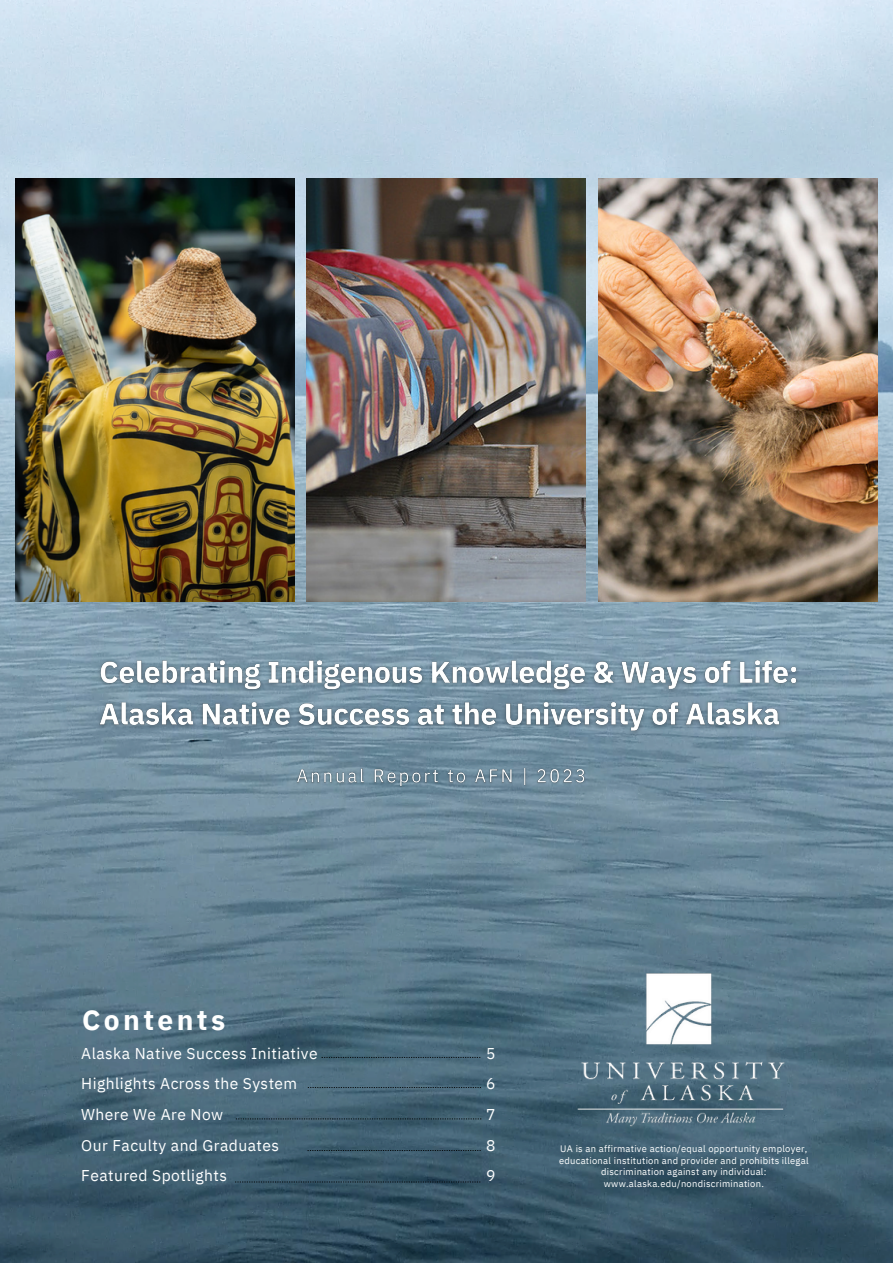
<style>
.page{position:relative;width:893px;height:1264px;background:#fff}
.page>*{position:absolute;margin:0;border:0;box-sizing:border-box;transform-origin:0 0}
.t1{font:700 28.2px "IBM Plex Sans";letter-spacing:.12em;color:#feffff}
.t2{font:15.6px/30.6px "IBM Plex Sans";letter-spacing:.025em;color:#feffff;text-align:justify}
.t3{font:9.45px/11.7px "IBM Plex Sans";letter-spacing:.03em;color:#feffff;text-align:center}
</style>
<div class="page">
<img style="left:0;top:0;width:892px;height:1262px">
<img style="left:15px;top:179px;width:279px;height:423px">
<img style="left:306px;top:179px;width:279px;height:423px">
<img style="left:598px;top:179px;width:279px;height:423px">
<svg style="left:236px;top:1118px;width:245px;height:1px"></svg>
<svg style="left:308px;top:1087px;width:173px;height:1px"></svg>
<svg style="left:307px;top:1149px;width:173px;height:1px"></svg>
<svg style="left:322px;top:1056px;width:158px;height:1px"></svg>
<img style="left:556px;top:959px;width:252px;height:185px">
<img style="left:292px;top:762px;width:298px;height:30px">
<img style="left:91px;top:652px;width:713px;height:89px">
<svg style="left:235px;top:1181px;width:245px;height:1px"></svg>
<p class="t1" style="left:82px;top:1001px;width:145px">Contents</p>
<p class="t2" style="left:81px;top:1037px;width:238px">Alaska Native Success Initiative</p>
<p class="t2" style="left:81px;top:1068px;width:217px">Highlights Across the System</p>
<p class="t2" style="left:81px;top:1098px;width:143px">Where We Are Now</p>
<p class="t2" style="left:81px;top:1129px;width:199px">Our Faculty and Graduates</p>
<p class="t2" style="left:81px;top:1159px;width:147px">Featured Spotlights</p>
<p class="t2" style="left:486px;top:1037px;width:11px">5<br>6<br>7<br>8<br>9</p>
<p class="t3" style="left:559px;top:1142px;width:251px">UA is an affirmative action/equal opportunity employer, educational institution and provider and prohibits illegal discrimination against any individual: www.alaska.edu/nondiscrimination.</p>
</div>
